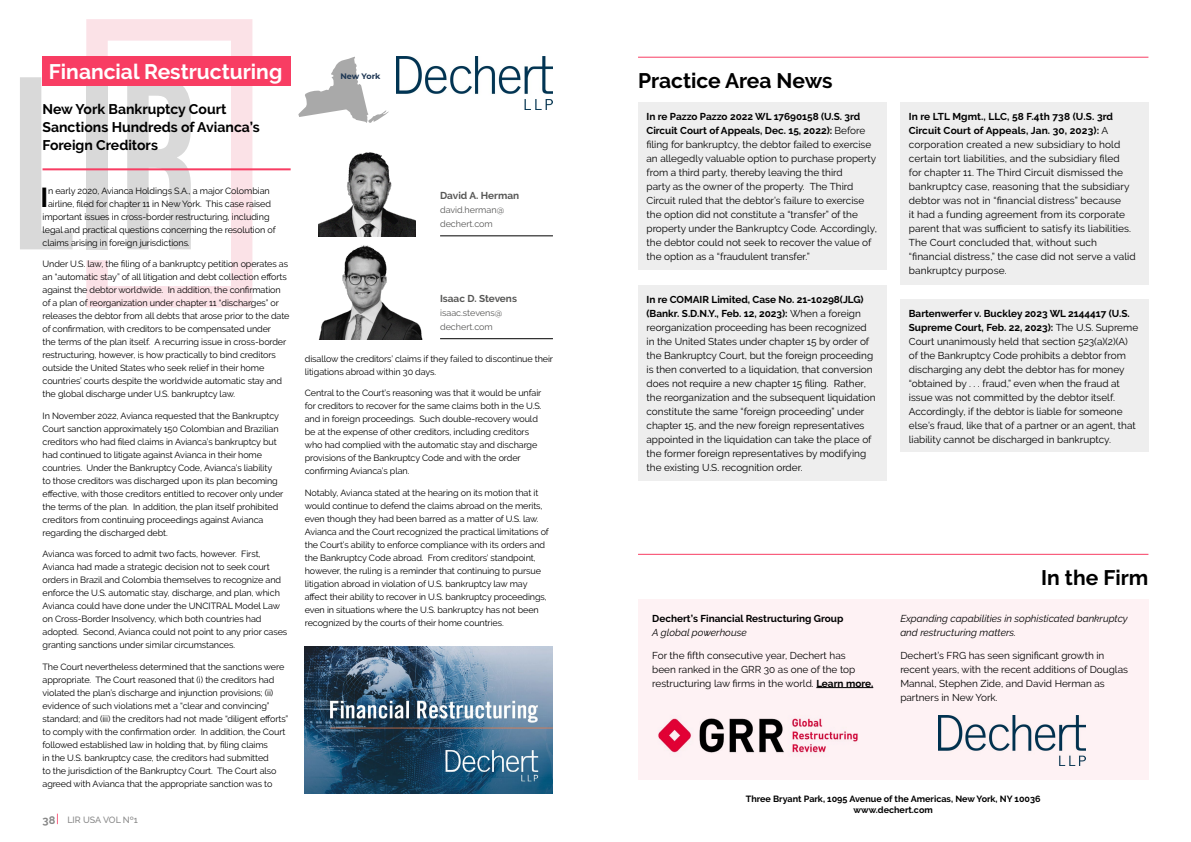
<style>
.page{position:relative;width:1191px;height:842px;background:#fff}
.page>*{position:absolute;margin:0;border:0;box-sizing:border-box;transform-origin:0 0}
.t1{font:700 27.3px "Raleway";color:#000}
.t2{font:700 21px "Raleway";color:#000}
.t3{font:700 21px "Raleway";color:#fff}
.t4{font:700 14px/18px "Raleway";color:#000}
.t5{font:10px/14px "Raleway";color:#000}
.t6{font:italic 10px/14px "Raleway";color:#000}
.t7{font:700 10px "Raleway";color:#000}
.t8{font:700 10px "Raleway";color:#575756}
.t9{font:9px/13px "Raleway";letter-spacing:-.01em;color:#000}
.t10{font:700 9px/10.8px "Raleway";color:#000;text-align:center}
.t11{font:9px/14px "Raleway";color:#575756}
.t12{font:500 9px "Raleway";color:#878787}
.t13{font:700 8px "Montserrat";letter-spacing:-.005em;color:#1d3653}
.s1{font-weight:700;font-size:11px}
.s2{font-weight:700}
</style>
<div class="page">
<svg style="left:86px;top:19px;width:166px;height:288px"></svg>
<svg style="left:20px;top:77px;width:53px;height:172px"></svg>
<div style="left:86px;top:77px;width:22px;height:172px;background:#d9d9d9"></div>
<svg style="left:127px;top:86px;width:64px;height:163px"></svg>
<hr style="left:638px;top:57px;width:510px;height:1px;background:#f83d63">
<hr style="left:43px;top:168px;width:248px;height:2px;background:#f83d63">
<img style="left:397px;top:57px;width:156px;height:52px">
<hr style="left:440px;top:338px;width:113px;height:1px;background:#000">
<hr style="left:440px;top:235px;width:113px;height:1px;background:#000">
<div style="left:43px;top:57px;width:248px;height:29px;background:#f83d63"></div>
<img style="left:305px;top:646px;width:248px;height:148px">
<svg style="left:298px;top:57px;width:91px;height:66px"></svg>
<img style="left:318px;top:152px;width:97px;height:84px">
<img style="left:319px;top:245px;width:104px;height:94px">
<div style="left:900px;top:102px;width:248px;height:183px;background:#eee"></div>
<div style="left:638px;top:102px;width:248px;height:168px;background:#eee"></div>
<div style="left:638px;top:285px;width:248px;height:195px;background:#eee"></div>
<div style="left:900px;top:299px;width:248px;height:153px;background:#eee"></div>
<div style="left:638px;top:599px;width:510px;height:180px;background:#fef2f4"></div>
<hr style="left:638px;top:554px;width:510px;height:1px;background:#f83d63">
<hr style="left:816px;top:687px;width:57px;height:1px;background:#000">
<img style="left:658px;top:718px;width:200px;height:35px">
<img style="left:938px;top:715px;width:147px;height:50px">
<h2 class="t3" style="left:49px;top:60px;width:235px">Financial Restructuring</h2>
<p class="t13" style="left:340px;top:70px;width:42px">New York</p>
<h3 class="t4" style="left:43px;top:100px;width:219px">New York Bankruptcy Court<br>Sanctions Hundreds of Avianca’s<br>Foreign Creditors</h3>
<h1 class="t1" style="left:40px;top:182px;width:9px">I</h1>
<p class="t9" style="left:48px;top:184px;width:223px">n early 2020, Avianca Holdings S.A., a major Colombian</p>
<p class="t9" style="left:48px;top:197px;width:224px">airline, filed for chapter 11 in New York. This case raised</p>
<p class="t9" style="left:43px;top:210px;width:228px">important issues in cross-border restructuring, including</p>
<p class="t9" style="left:43px;top:223px;width:235px">legal and practical questions concerning the resolution of</p>
<p class="t9" style="left:43px;top:236px;width:149px">claims arising in foreign jurisdictions.</p>
<p class="t9" style="left:43px;top:258px;width:248px">Under U.S. law, the filing of a bankruptcy petition operates as an “automatic stay” of all litigation and debt collection efforts against the debtor worldwide. In addition, the confirmation of a plan of reorganization under chapter 11 “discharges” or releases the debtor from all debts that arose prior to the date of confirmation, with creditors to be compensated under<br>the terms of the plan itself. A recurring issue in cross-border restructuring, however, is how practically to bind creditors outside the United States who seek relief in their home countries’ courts despite the worldwide automatic stay and the global discharge under U.S. bankruptcy law.</p>
<p class="t9" style="left:43px;top:409px;width:242px">In November 2022, Avianca requested that the Bankruptcy Court sanction approximately 150 Colombian and Brazilian creditors who had filed claims in Avianca’s bankruptcy but had continued to litigate against Avianca in their home countries. Under the Bankruptcy Code, Avianca’s liability<br>to those creditors was discharged upon its plan becoming effective, with those creditors entitled to recover only under the terms of the plan. In addition, the plan itself prohibited creditors from continuing proceedings against Avianca regarding the discharged debt.</p>
<p class="t9" style="left:43px;top:548px;width:246px">Avianca was forced to admit two facts, however. First, Avianca had made a strategic decision not to seek court orders in Brazil and Colombia themselves to recognize and enforce the U.S. automatic stay, discharge, and plan, which Avianca could have done under the UNCITRAL Model Law on Cross-Border Insolvency, which both countries had adopted. Second, Avianca could not point to any prior cases granting sanctions under similar circumstances.</p>
<p class="t9" style="left:43px;top:660px;width:247px">The Court nevertheless determined that the sanctions were appropriate. The Court reasoned that (i) the creditors had violated the plan’s discharge and injunction provisions; (ii) evidence of such violations met a “clear and convincing” standard; and (iii) the creditors had not made “diligent efforts” to comply with the confirmation order. In addition, the Court followed established law in holding that, by filing claims<br>in the U.S. bankruptcy case, the creditors had submitted<br>to the jurisdiction of the Bankruptcy Court. The Court also agreed with Avianca that the appropriate sanction was to</p>
<p class="t12" style="left:43px;top:815px;width:97px"><span class="s1">38</span> LIR USA VOL Nº1</p>
<p class="t8" style="left:440px;top:189px;width:81px">David A. Herman</p>
<p class="t11" style="left:440px;top:202px;width:66px">david.herman@ dechert.com</p>
<p class="t8" style="left:440px;top:292px;width:78px">Isaac D. Stevens</p>
<p class="t11" style="left:440px;top:305px;width:64px">isaac.stevens@ dechert.com</p>
<p class="t9" style="left:305px;top:352px;width:250px">disallow the creditors’ claims if they failed to discontinue their litigations abroad within 30 days.</p>
<p class="t9" style="left:305px;top:387px;width:238px">Central to the Court’s reasoning was that it would be unfair for creditors to recover for the same claims both in the U.S. and in foreign proceedings. Such double-recovery would be at the expense of other creditors, including creditors who had complied with the automatic stay and discharge provisions of the Bankruptcy Code and with the order confirming Avianca’s plan.</p>
<p class="t9" style="left:305px;top:486px;width:246px">Notably, Avianca stated at the hearing on its motion that it would continue to defend the claims abroad on the merits, even though they had been barred as a matter of U.S. law.<br>Avianca and the Court recognized the practical limitations of the Court’s ability to enforce compliance with its orders and the Bankruptcy Code abroad. From creditors’ standpoint, however, the ruling is a reminder that continuing to pursue litigation abroad in violation of U.S. bankruptcy law may affect their ability to recover in U.S. bankruptcy proceedings, even in situations where the U.S. bankruptcy has not been recognized by the courts of their home countries.</p>
<h2 class="t2" style="left:638px;top:69px;width:196px">Practice Area News</h2>
<p class="t5" style="left:646px;top:110px;width:232px"><span class="s2">In re Pazzo Pazzo 2022 WL 17690158 (U.S. 3rd Circuit Court of Appeals, Dec. 15, 2022):</span> Before filing for bankruptcy, the debtor failed to exercise an allegedly valuable option to purchase property from a third party, thereby leaving the third<br>party as the owner of the property. The Third Circuit ruled that the debtor’s failure to exercise the option did not constitute a “transfer” of the property under the Bankruptcy Code. Accordingly, the debtor could not seek to recover the value of the option as a “fraudulent transfer.”</p>
<p class="t5" style="left:909px;top:110px;width:228px"><span class="s2">In re LTL Mgmt., LLC, 58 F.4th 738 (U.S. 3rd Circuit Court of Appeals, Jan. 30, 2023):</span> A corporation created a new subsidiary to hold certain tort liabilities, and the subsidiary filed<br>for chapter 11. The Third Circuit dismissed the bankruptcy case, reasoning that the subsidiary debtor was not in “financial distress” because<br>it had a funding agreement from its corporate parent that was sufficient to satisfy its liabilities.<br>The Court concluded that, without such “financial distress,” the case did not serve a valid bankruptcy purpose.</p>
<p class="t5" style="left:646px;top:292px;width:230px"><span class="s2">In re COMAIR Limited, Case No. 21-10298(JLG) (Bankr. S.D.N.Y., Feb. 12, 2023):</span> When a foreign reorganization proceeding has been recognized in the United States under chapter 15 by order of the Bankruptcy Court, but the foreign proceeding is then converted to a liquidation, that conversion does not require a new chapter 15 filing. Rather, the reorganization and the subsequent liquidation constitute the same “foreign proceeding” under chapter 15, and the new foreign representatives appointed in the liquidation can take the place of the former foreign representatives by modifying the existing U.S. recognition order.</p>
<p class="t5" style="left:908px;top:307px;width:231px"><span class="s2">Bartenwerfer v. Buckley 2023 WL 2144417 (U.S.<br>Supreme Court, Feb. 22, 2023):</span> The U.S. Supreme Court unanimously held that section 523(a)(2)(A) of the Bankruptcy Code prohibits a debtor from discharging any debt the debtor has for money “obtained by . . . fraud,” even when the fraud at issue was not committed by the debtor itself.<br>Accordingly, if the debtor is liable for someone else’s fraud, like that of a partner or an agent, that liability cannot be discharged in bankruptcy.</p>
<p class="t7" style="left:652px;top:613px;width:193px">Dechert’s Financial Restructuring Group</p>
<p class="t6" style="left:652px;top:626px;width:96px">A global powerhouse</p>
<p class="t5" style="left:652px;top:648px;width:222px">For the fifth consecutive year, Dechert has<br>been ranked in the GRR 30 as one of the top restructuring law firms in the world. <span class="s2">Learn more.</span></p>
<h2 class="t2" style="left:1041px;top:565px;width:109px">In the Firm</h2>
<p class="t6" style="left:900px;top:612px;width:229px">Expanding capabilities in sophisticated bankruptcy and restructuring matters.</p>
<p class="t5" style="left:900px;top:648px;width:229px">Dechert’s FRG has seen significant growth in recent years, with the recent additions of Douglas Mannal, Stephen Zide, and David Herman as partners in New York.</p>
<p class="t10" style="left:746px;top:794px;width:296px">Three Bryant Park, 1095 Avenue of the Americas, New York, NY 10036 www.dechert.com</p>
</div>
